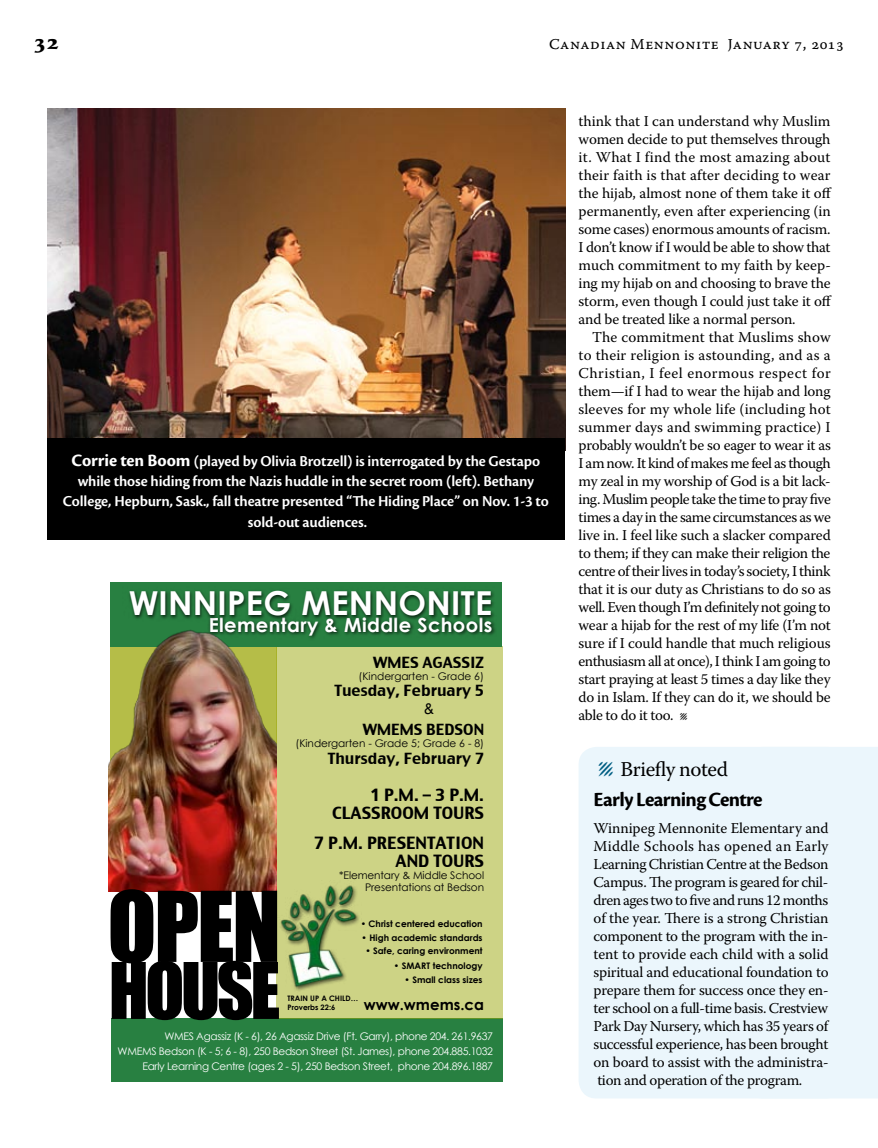
<style>
.page{position:relative;width:878px;height:1148px;background:#fff}
.page>*{position:absolute;margin:0;border:0;box-sizing:border-box;transform-origin:0 0}
.t1{font:90px "Impact";color:#000}
.t2{font:72px "Impact";letter-spacing:-.05em;color:#000}
.t3{font:700 33px "Century Gothic";letter-spacing:.01em;color:#fff}
.t4{font:700 21px "Cronos Pro";letter-spacing:-.035em;color:#000}
.t5{font:21px "Warnock Pro";letter-spacing:-.02em;color:#000}
.t6{font:700 21px "Sava Pro";color:#000}
.t7{font:700 19.5px "Century Gothic";letter-spacing:.02em;color:#fff}
.t8{font:16.5px/18px "Charcoal CY";color:#000;text-align:right}
.t9{font:600 15.75px/20.2px "Cronos Pro";letter-spacing:-.01em;color:#fff;text-align:center}
.t10{font:15px/18px "Warnock Pro";letter-spacing:-.015em;color:#000;text-align:justify}
.t11{font:15px "Charcoal CY";color:#000}
.t12{font:15px "Warnock Pro Capt";letter-spacing:.035em;color:#000}
.t13{font:700 15px "Century Gothic";color:#000}
.t14{font:15px "Helvetica";color:#000}
.t15{font:10.5px/15px "Century Gothic";letter-spacing:-.03em;color:#fff;text-align:right}
.t16{font:10.5px/12px "Century Gothic";letter-spacing:-.01em;color:#000;text-align:right}
.t17{font:700 9px "Century Gothic";color:#000}
.t18{font:700 7.5px/9px "Century Gothic";color:#000}
.s1{font-weight:700;font-size:18px}
.s2{font-size:30px;color:#005e83}
</style>
<div class="page">
<div style="left:830px;top:747px;width:48px;height:351px;background:#ebf6fc"></div>
<div style="left:111px;top:1018px;width:391px;height:64px;background:#288041"></div>
<div style="left:276px;top:647px;width:226px;height:372px;background:#cdd385"></div>
<div style="left:110px;top:582px;width:392px;height:64px;background:#288041"></div>
<img style="left:277px;top:633px;width:217px;height:6px">
<img style="left:129px;top:590px;width:366px;height:43px">
<img style="left:280px;top:885px;width:79px;height:106px">
<img style="left:109px;top:609px;width:168px;height:282px">
<img style="left:47px;top:108px;width:518px;height:330px">
<div style="left:47px;top:438px;width:518px;height:102px;background:#000"></div>
<div style="left:578px;top:747px;width:266px;height:351px;background:#ebf6fc;border-radius:18px"></div>
<h3 class="t6" style="left:34px;top:28px;width:27px">32</h3>
<p class="t12" style="left:549px;top:35px;width:296px">Canadian Mennonite January 7, 2013</p>
<p class="t9" style="left:63px;top:451px;width:487px"><span class="s1">Corrie ten Boom</span> (played by Olivia Brotzell) is interrogated by the Gestapo while those hiding from the Nazis huddle in the secret room (left). Bethany College, Hepburn, Sask., fall theatre presented “The Hiding Place” on Nov. 1-3 to sold-out audiences.</p>
<h3 class="t3" style="left:128px;top:582px;width:365px">WINNIPEG MENNONITE</h3>
<h3 class="t7" style="left:209px;top:612px;width:285px">Elementary &amp; Middle Schools</h3>
<p class="t11" style="left:373px;top:652px;width:112px">WMES AGASSIZ</p>
<p class="t16" style="left:358px;top:670px;width:127px">(Kindergarten - Grade 6)</p>
<p class="t11" style="left:334px;top:681px;width:151px">Tuesday, February 5</p>
<p class="t11" style="left:363px;top:720px;width:123px">WMEMS BEDSON</p>
<p class="t16" style="left:295px;top:737px;width:190px">(Kindergarten - Grade 5; Grade 6 - 8)</p>
<p class="t11" style="left:328px;top:748px;width:158px">Thursday, February 7</p>
<p class="t14" style="left:424px;top:697px;width:12px">&amp;</p>
<h1 class="t1" style="left:107px;top:871px;width:175px">OPEN</h1>
<h2 class="t2" style="left:109px;top:946px;width:173px">HOUSE</h2>
<p class="t8" style="left:332px;top:786px;width:153px">1 P.M. – 3 P.M.<br>CLASSROOM TOURS</p>
<p class="t8" style="left:314px;top:834px;width:171px">7 P.M. PRESENTATION<br>AND TOURS</p>
<p class="t16" style="left:339px;top:869px;width:146px">*Elementary &amp; Middle School<br>Presentations at Bedson</p>
<p class="t17" style="left:360px;top:918px;width:123px">• Christ centered education</p>
<p class="t17" style="left:361px;top:932px;width:122px">• High academic standards</p>
<p class="t17" style="left:365px;top:945px;width:119px">• Safe, caring environment</p>
<p class="t17" style="left:394px;top:960px;width:90px">• SMART technology</p>
<p class="t17" style="left:404px;top:974px;width:80px">• Small class sizes</p>
<p class="t18" style="left:287px;top:993px;width:72px">TRAIN UP A CHILD…<br>Proverbs 22:6</p>
<p class="t13" style="left:364px;top:995px;width:122px">www.wmems.ca</p>
<p class="t15" style="left:118px;top:1028px;width:377px">WMES Agassiz (K - 6), 26 Agassiz Drive (Ft. Garry), phone 204. 261.9637<br>WMEMS Bedson (K - 5; 6 - 8), 250 Bedson Street (St. James), phone 204.885.1032<br>Early Learning Centre (ages 2 - 5), 250 Bedson Street, phone 204.896.1887</p>
<p class="t10" style="left:578px;top:112px;width:255px">think that I can understand why Muslim women decide to put themselves through it. What I find the most amazing about their faith is that after deciding to wear the hijab, almost none of them take it off permanently, even after experiencing (in some cases) enormous amounts of racism.<br>I don’t know if I would be able to show that much commitment to my faith by keep&shy;ing my hijab on and choosing to brave the storm, even though I could just take it off and be treated like a normal person.</p>
<p class="t10" style="left:578px;top:328px;width:254px;text-indent:14px">The commitment that Muslims show to their religion is astounding, and as a Christian, I feel enormous respect for them—if I had to wear the hijab and long sleeves for my whole life (including hot summer days and swimming practice) I probably wouldn’t be so eager to wear it as I am now. It kind of makes me feel as though my zeal in my worship of God is a bit lack&shy;ing. Muslim people take the time to pray five times a day in the same circumstances as we live in. I feel like such a slacker compared to them; if they can make their religion the centre of their lives in today’s society, I think that it is our duty as Christians to do so as well. Even though I’m definitely not going to wear a hijab for the rest of my life (I’m not sure if I could handle that much religious enthusiasm all at once), I think I am going to start praying at least 5 times a day like they do in Islam. If they can do it, we should be able to do it too. l</p>
<h3 class="t5" style="left:597px;top:756px;width:132px"><span class="s2">Λ</span> Briefly noted</h3>
<h3 class="t4" style="left:593px;top:787px;width:171px">Early Learning Centre</h3>
<p class="t10" style="left:593px;top:818px;width:236px">Winnipeg Mennonite Elementary and Middle Schools has opened an Early Learning Christian Centre at the Bedson Campus. The program is geared for chil&shy;dren ages two to five and runs 12 months of the year. There is a strong Christian component to the program with the in&shy;tent to provide each child with a solid spiritual and educational foundation to prepare them for success once they en&shy;ter school on a full-time basis. Crestview Park Day Nursery, which has 35 years of successful experience, has been brought on board to assist with the administra&shy;tion and operation of the program.</p>
</div>
